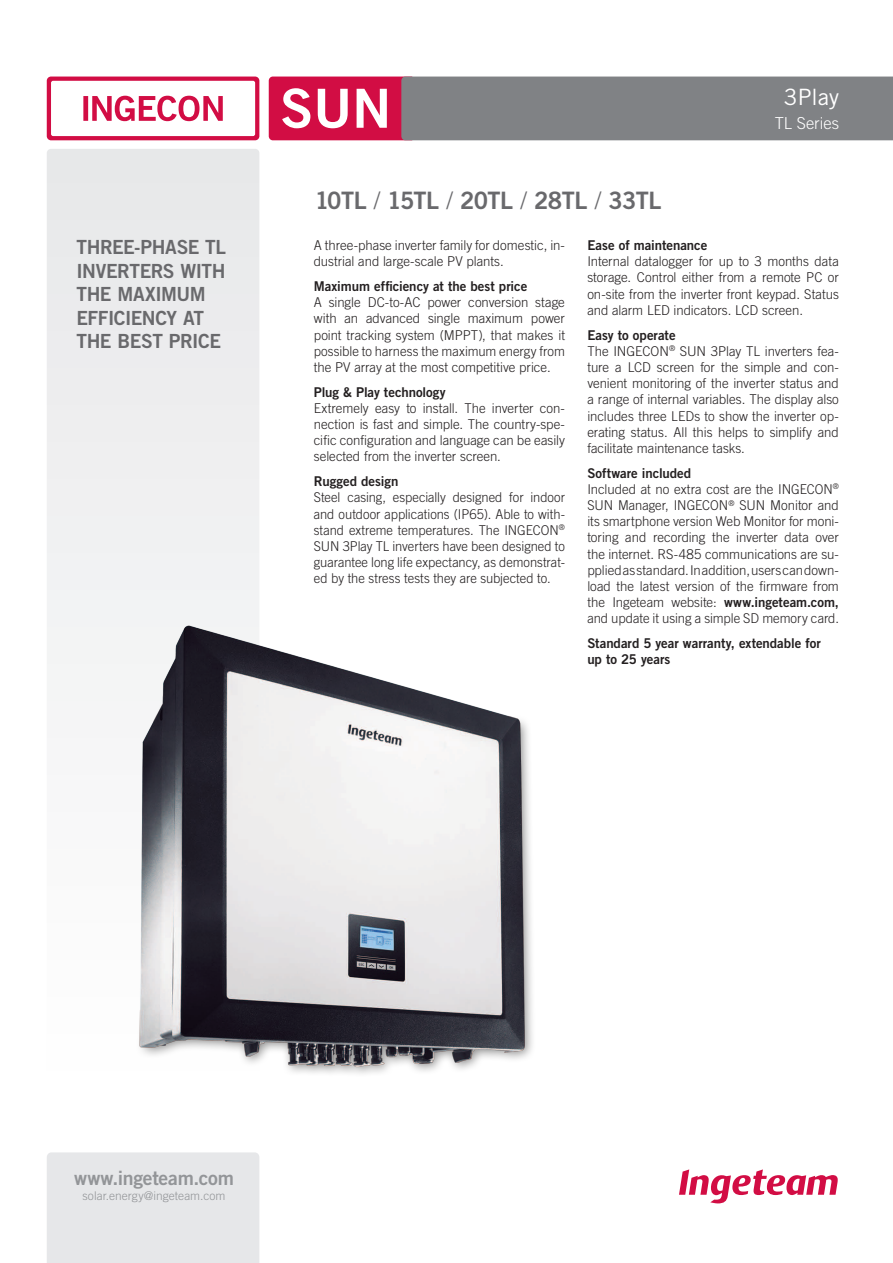
<style>
.page{position:relative;width:893px;height:1263px;background:#fff}
.page>*{position:absolute;margin:0;border:0;box-sizing:border-box;transform-origin:0 0}
.t1{font:54px "Trade Gothic LT Std Bd 2";color:#fff}
.Modelos{font:24px "Trade Gothic LT Std Bd 2";letter-spacing:-.025em;color:#69696c}
.t2{font:22.5px "Trade Gothic LT Std";color:#fff}
.titulo_frase{font:19.5px/23.4px "Trade Gothic LT Std Bd 2";letter-spacing:-.025em;color:#69696c}
.caracteristicas{font:19.5px "Trade Gothic LT Std Bd 2";letter-spacing:-.015em;color:#939598}
.t3{font:300 16.5px "Trade Gothic LT Std";color:#fff}
.TextoGeneral_justifi{font:300 13.5px/16.2px "Trade Gothic LT Std";letter-spacing:-.005em;color:#231f20;text-align:justify}
.TextoGeneral_justifi-2{font:300 13.5px/16.2px "Trade Gothic LT Std";letter-spacing:-.005em;color:#231f20;text-align:justify;scale:.96 1}
.TextoGeneral_justifi-3{font:13.5px "Trade Gothic LT Std Bd 2";color:#231f20}
.Nuevo_texto_columnas{font:13.5px/16.2px "Trade Gothic LT Std Bd 2";letter-spacing:-.005em;color:#231f20}
.caracteristicas-2{font:300 12px "Trade Gothic LT Std";color:#939598}
.s1{font-family:"Trade Gothic LT Std";font-weight:300}
.s2{font-family:"Trade Gothic LT Std Bd 2";font-weight:400}
</style>
<div class="page">
<div style="left:47px;top:1192px;width:212px;height:71px;background:#e6e7e9"></div>
<svg style="left:679px;top:1169px;width:159px;height:34px"></svg>
<svg style="left:47px;top:77px;width:212px;height:63px;background:#d31449"></svg>
<div style="left:51px;top:81px;width:204px;height:55px;background:#fff;border-radius:2px"></div>
<div style="left:47px;top:149px;width:212px;height:944px;background:#ededee;border-radius:4px"></div>
<svg style="left:83px;top:96px;width:140px;height:25px"></svg>
<svg style="left:269px;top:77px;width:624px;height:63px;background:#916977"></svg>
<img style="left:47px;top:625px;width:486px;height:567px">
<p class="titulo_frase" style="left:77px;top:235px;width:151px">THREE-PHASE TL<br>INVERTERS WITH<br>THE MAXIMUM<br>EFFICIENCY AT<br>THE BEST PRICE</p>
<p class="t1" style="left:280px;top:75px;width:112px">SUN</p>
<p class="t2" style="left:784px;top:83px;width:56px">3Play</p>
<p class="t3" style="left:775px;top:113px;width:66px">TL Series</p>
<p class="Modelos" style="left:315px;top:185px;width:348px">10TL <span class="s1">/</span> 15TL <span class="s1">/</span> 20TL <span class="s1">/</span> 28TL <span class="s1">/</span> 33TL</p>
<p class="TextoGeneral_justifi" style="left:314px;top:237px;width:253px">A three-phase inverter family for domestic, in&shy;dustrial and large-scale PV plants.</p>
<p class="TextoGeneral_justifi-3" style="left:314px;top:278px;width:215px">Maximum efficiency at the best price</p>
<p class="TextoGeneral_justifi" style="left:314px;top:294px;width:253px">A single DC-to-AC power conversion stage with an advanced single maximum power point tracking system (MPPT), that makes it possible to harness the maximum energy from the PV array at the most competitive price.</p>
<p class="TextoGeneral_justifi-3" style="left:314px;top:383px;width:133px">Plug &amp; Play technology</p>
<p class="TextoGeneral_justifi" style="left:314px;top:400px;width:253px">Extremely easy to install. The inverter con&shy;nection is fast and simple. The country-spe&shy;cific configuration and language can be easily selected from the inverter screen.</p>
<p class="TextoGeneral_justifi-3" style="left:314px;top:473px;width:86px">Rugged design</p>
<p class="TextoGeneral_justifi-2" style="left:314px;top:489px;width:263px">Steel casing, especially designed for indoor and outdoor applications (IP65). Able to with&shy;stand extreme temperatures. The INGECON<sup>® </sup>SUN 3Play TL inverters have been designed to guarantee long life expectancy, as demonstrat&shy;ed by the stress tests they are subjected to.</p>
<p class="TextoGeneral_justifi-3" style="left:587px;top:237px;width:122px">Ease of maintenance</p>
<p class="TextoGeneral_justifi" style="left:587px;top:253px;width:253px">Internal datalogger for up to 3 months data storage. Control either from a remote PC or on-site from the inverter front keypad. Status and alarm LED indicators. LCD screen.</p>
<p class="TextoGeneral_justifi-3" style="left:587px;top:326px;width:90px">Easy to operate</p>
<p class="TextoGeneral_justifi" style="left:587px;top:343px;width:253px">The INGECON<sup>®</sup> SUN 3Play TL inverters fea&shy;ture a LCD screen for the simple and con&shy;venient monitoring of the inverter status and a range of internal variables. The display also includes three LEDs to show the inverter op&shy;erating status. All this helps to simplify and facilitate maintenance tasks.</p>
<p class="TextoGeneral_justifi-3" style="left:587px;top:464px;width:105px">Software included</p>
<p class="TextoGeneral_justifi" style="left:587px;top:481px;width:253px">Included at no extra cost are the INGECON<sup>® </sup>SUN Manager, INGECON<sup>®</sup> SUN Monitor and its smartphone version Web Monitor for moni&shy;toring and recording the inverter data over the internet. RS-485 communications are su&shy;pplied as standard. In addition, users can down&shy;load the latest version of the firmware from the Ingeteam website: <span class="s2">www.ingeteam.com, </span>and update it using a simple SD memory card.</p>
<p class="Nuevo_texto_columnas" style="left:587px;top:635px;width:235px">Standard 5 year warranty, extendable for up to 25 years</p>
<p class="caracteristicas" style="left:74px;top:1166px;width:161px">www.ingeteam.com</p>
<p class="caracteristicas-2" style="left:83px;top:1188px;width:144px">solar.energy@ingeteam.com</p>
</div>
